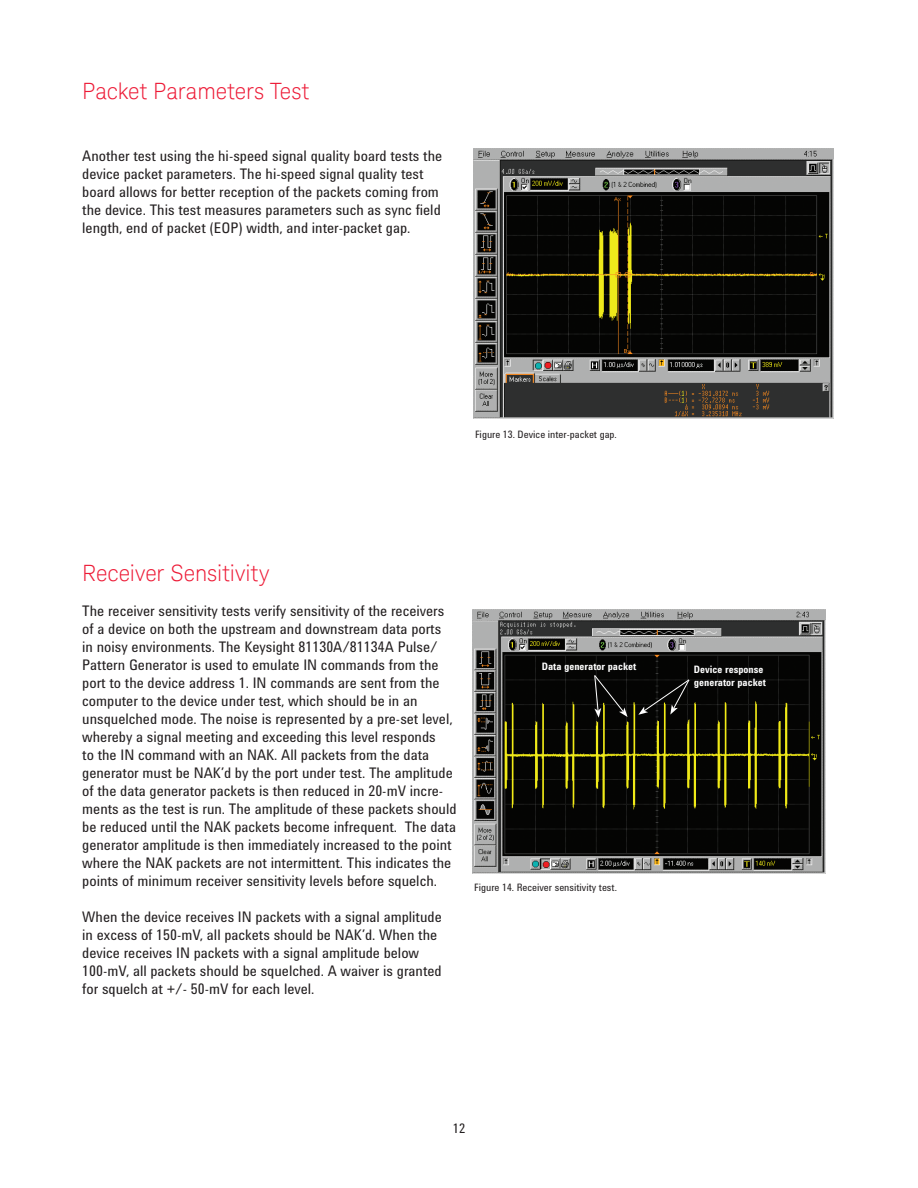
<style>
.page{position:relative;width:918px;height:1188px;background:#fff}
.page>*{position:absolute;margin:0;border:0;box-sizing:border-box;transform-origin:0 0}
.t1{font:300 22.5px "Keysight Sans";letter-spacing:-.005em;color:#ed1a36}
.t2{font:15px/18px "Agilent Condensed CFF";color:#231f20}
.t3{font:13.5px "Agilent Condensed CFF";color:#231f20}
.t4{font:10.5px "Agilent Condensed CFF";color:#231f20}
.t5{font:700 10.5px/13.5px "Agilent Condensed CFF";color:#fff}
</style>
<div class="page">
<img style="left:473px;top:609px;width:353px;height:265px">
<svg style="left:594px;top:675px;width:34px;height:43px"></svg>
<svg style="left:638px;top:679px;width:52px;height:36px;background:#1a1a17"></svg>
<img style="left:474px;top:148px;width:360px;height:270px">
<h1 class="t1" style="left:82px;top:78px;width:229px">Packet Parameters Test</h1>
<p class="t2" style="left:82px;top:146px;width:361px">Another test using the hi-speed signal quality board tests the device packet parameters. The hi-speed signal quality test board allows for better reception of the packets coming from the device. This test measures parameters such as sync field length, end of packet (EOP) width, and inter-packet gap.</p>
<p class="t4" style="left:475px;top:427px;width:143px">Figure 13. Device inter-packet gap.</p>
<h1 class="t1" style="left:82px;top:560px;width:189px">Receiver Sensitivity</h1>
<p class="t2" style="left:82px;top:602px;width:376px">The receiver sensitivity tests verify sensitivity of the receivers of a device on both the upstream and downstream data ports<br>in noisy environments. The Keysight 81130A/81134A Pulse/ Pattern Generator is used to emulate IN commands from the port to the device address 1. IN commands are sent from the computer to the device under test, which should be in an unsquelched mode. The noise is represented by a pre-set level, whereby a signal meeting and exceeding this level responds<br>to the IN command with an NAK. All packets from the data generator must be NAK’d by the port under test. The amplitude of the data generator packets is then reduced in 20‑mV incre&shy;ments as the test is run. The amplitude of these packets should be reduced until the NAK packets become infrequent. The data generator amplitude is then immediately increased to the point where the NAK packets are not intermittent. This indicates the points of minimum receiver sensitivity levels before squelch.</p>
<p class="t2" style="left:82px;top:908px;width:361px">When the device receives IN packets with a signal amplitude in excess of 150‑mV, all packets should be NAK’d. When the device receives IN packets with a signal amplitude below 100‑mV, all packets should be squelched. A waiver is granted for squelch at +/- 50‑mV for each level.</p>
<p class="t5" style="left:542px;top:659px;width:96px">Data generator packet</p>
<p class="t5" style="left:694px;top:662px;width:74px">Device response generator packet</p>
<p class="t4" style="left:474px;top:880px;width:144px">Figure 14. Receiver sensitivity test.</p>
<p class="t3" style="left:453px;top:1118px;width:14px">12</p>
</div>
